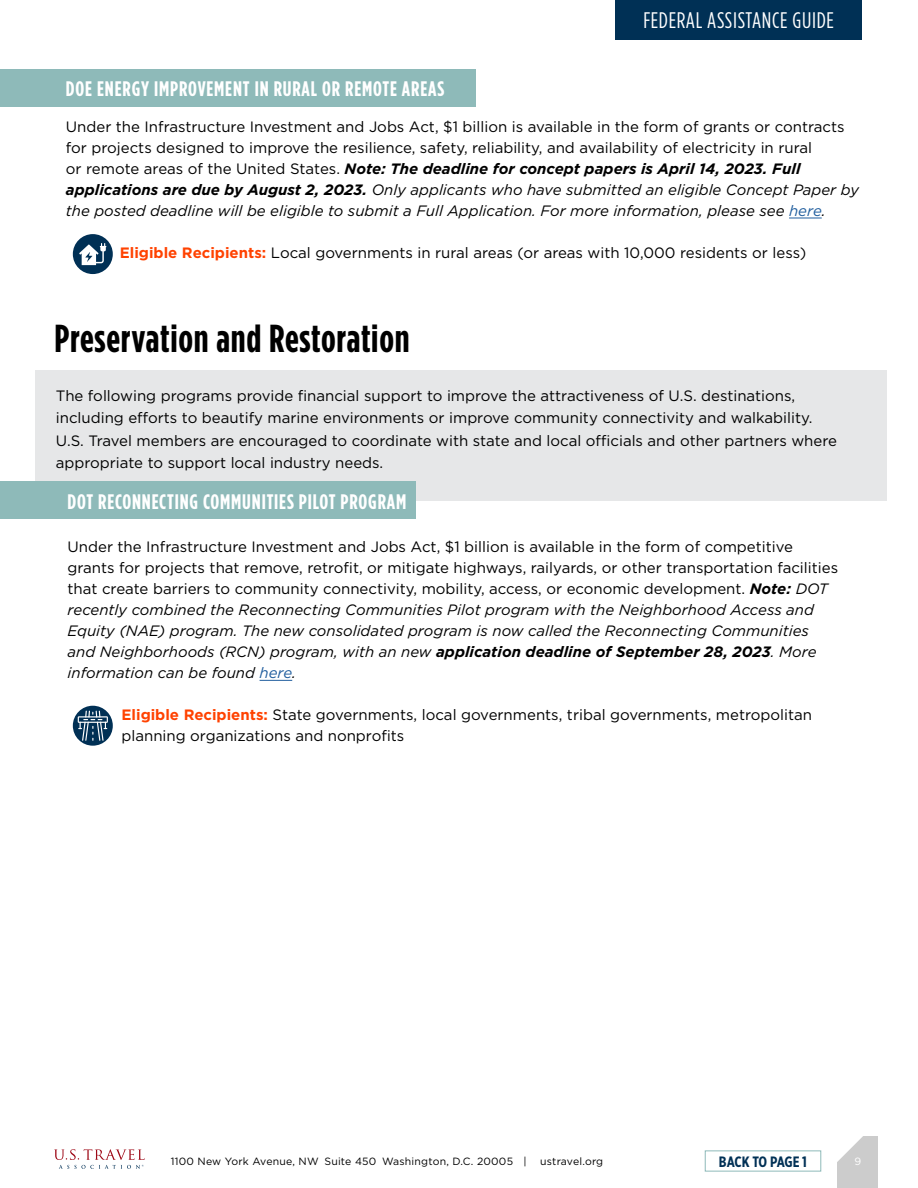
<style>
.page{position:relative;width:918px;height:1188px;background:#fff}
.page>*{position:absolute;margin:0;border:0;box-sizing:border-box;transform-origin:0 0}
.t1{font:700 39px "Gotham Condensed";letter-spacing:.02em;color:#000}
.t2{font:22.5px "Gotham Condensed";letter-spacing:.03em;color:#fff}
.t3{font:700 21px "Gotham Condensed";letter-spacing:.04em;color:#fff}
.t4{font:15px/21px "Gotham";color:#000}
.t5{font:700 15px "Gotham X Narrow";letter-spacing:-.025em;color:#003055}
.t6{font:10.5px "Gotham";letter-spacing:.02em;color:#000}
.t7{font:10.5px "Gotham";color:#fff}
.s1{font-weight:700;font-style:italic}
.s2{font-style:italic}
.s3{font-style:italic;color:#215e9e}
.s4{font-weight:700;color:#ff4200}
</style>
<div class="page">
<div style="left:838px;top:1137px;width:40px;height:51px;background:#ccc"></div>
<svg style="left:54px;top:1149px;width:91px;height:20px"></svg>
<svg style="left:837px;top:1136px;width:28px;height:29px"></svg>
<div style="left:616px;top:0;width:246px;height:40px;background:#003055"></div>
<hr style="left:789px;top:218px;width:33px;height:1px;background:#215e9e">
<div style="left:0;top:69px;width:476px;height:38px;background:#8ebab9"></div>
<div style="left:73px;top:234px;width:40px;height:40px;background:#003055;border-radius:50%"></div>
<svg style="left:79px;top:243px;width:27px;height:22px"></svg>
<hr style="left:260px;top:680px;width:32px;height:1px;background:#215e9e">
<div style="left:35px;top:370px;width:851px;height:131px;background:#e6e7e8"></div>
<div style="left:0;top:482px;width:416px;height:37px;background:#8ebab9"></div>
<svg style="left:73px;top:706px;width:40px;height:40px"></svg>
<svg style="left:78px;top:711px;width:30px;height:30px"></svg>
<h3 class="t3" style="left:66px;top:77px;width:380px">DOE ENERGY IMPROVEMENT IN RURAL OR REMOTE AREAS</h3>
<h2 class="t2" style="left:643px;top:7px;width:192px">FEDERAL ASSISTANCE GUIDE</h2>
<p class="t4" style="left:66px;top:116px;width:795px">Under the Infrastructure Investment and Jobs Act, $1 billion is available in the form of grants or contracts for projects designed to improve the resilience, safety, reliability, and availability of electricity in rural<br>or remote areas of the United States. <span class="s1">Note: The deadline for concept papers is April 14, 2023. Full applications are due by August 2, 2023.</span> <span class="s2">Only applicants who have submitted an eligible Concept Paper by the posted deadline will be eligible to submit a Full Application. For more information, please see</span> <span class="s3">here</span><span class="s2">.</span></p>
<p class="t4" style="left:120px;top:242px;width:688px"><span class="s4">Eligible Recipients:</span> Local governments in rural areas (or areas with 10,000 residents or less)</p>
<h1 class="t1" style="left:54px;top:315px;width:357px">Preservation and Restoration</h1>
<p class="t4" style="left:56px;top:384px;width:783px;line-height:22.5px">The following programs provide financial support to improve the attractiveness of U.S. destinations, including efforts to beautify marine environments or improve community connectivity and walkability.<br>U.S. Travel members are encouraged to coordinate with state and local officials and other partners where appropriate to support local industry needs.</p>
<h3 class="t3" style="left:68px;top:489px;width:340px">DOT RECONNECTING COMMUNITIES PILOT PROGRAM</h3>
<p class="t4" style="left:68px;top:536px;width:772px">Under the Infrastructure Investment and Jobs Act, $1 billion is available in the form of competitive grants for projects that remove, retrofit, or mitigate highways, railyards, or other transportation facilities that create barriers to community connectivity, mobility, access, or economic development. <span class="s1">Note:</span> <span class="s2">DOT recently combined the Reconnecting Communities Pilot program with the Neighborhood Access and Equity (NAE) program. The new consolidated program is now called the Reconnecting Communities and Neighborhoods (RCN) program, with an new</span> <span class="s1">application deadline of September 28, 2023</span><span class="s2">. More information can be found</span> <span class="s3">here</span><span class="s2">.</span></p>
<p class="t4" style="left:122px;top:704px;width:692px"><span class="s4">Eligible Recipients:</span> State governments, local governments, tribal governments, metropolitan planning organizations and nonprofits</p>
<p class="t6" style="left:171px;top:1154px;width:357px">1100 New York Avenue, NW Suite 450 Washington, D.C. 20005 |</p>
<p class="t6" style="left:540px;top:1154px;width:64px">ustravel.org</p>
<p class="t7" style="left:854px;top:1154px;width:8px">9</p>
<p class="t5" style="left:719px;top:1152px;width:90px">BACK TO PAGE 1</p>
</div>
